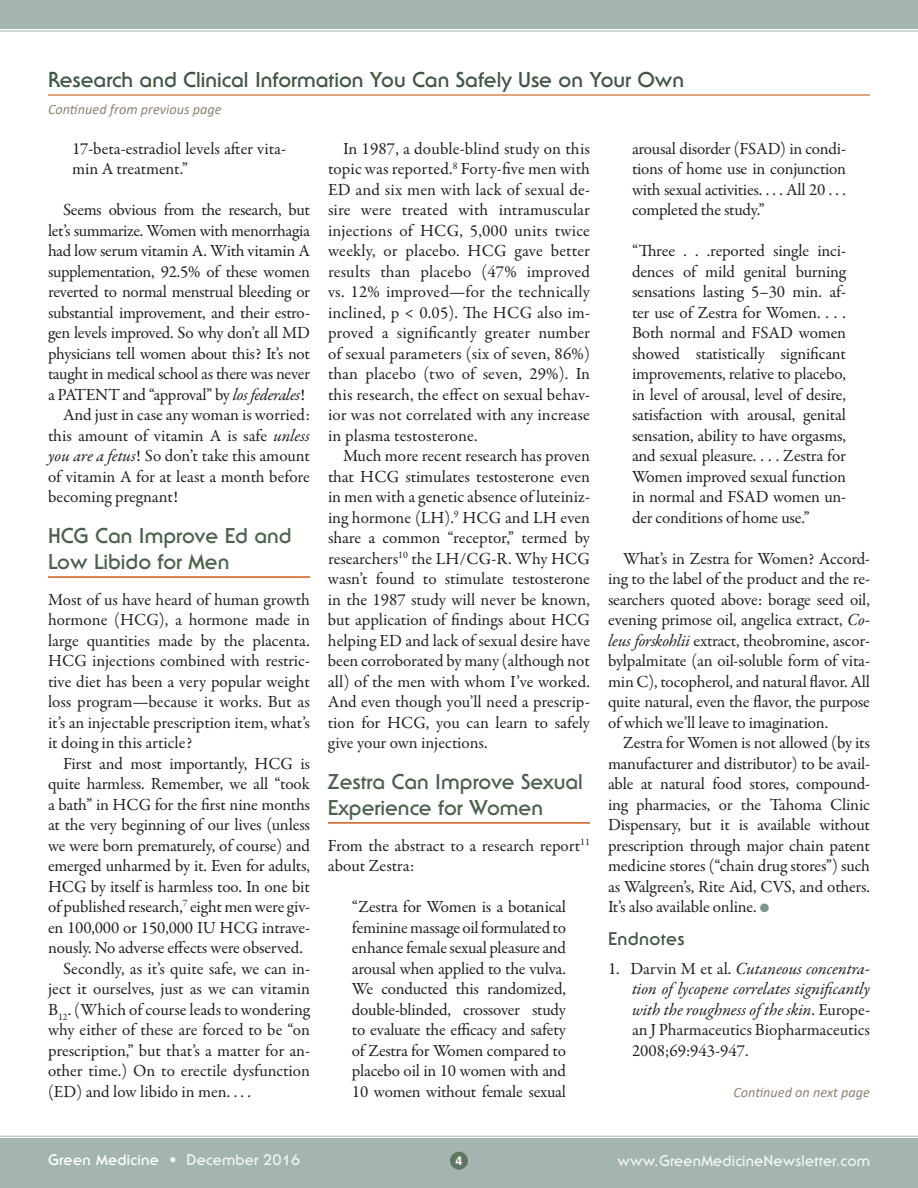
<style>
.page{position:relative;width:918px;height:1188px;background:#fff}
.page>*{position:absolute;margin:0;border:0;box-sizing:border-box;transform-origin:0 0}
.Subhead-1{font:700 21px/25.5px "Serif Gothic Std";color:#4b614c}
.Continuation-header{font:700 21px "Serif Gothic Std";color:#415643}
.Subhead-endnote{font:700 18px "Serif Gothic Std";letter-spacing:.02em;color:#415643}
.Body{font:17.1px/20.5px "Garamond Premr Pro";letter-spacing:-.005em;color:#231f20;text-align:justify}
.Block-indent{font:17.1px/20.5px "Garamond Premr Pro";letter-spacing:-.015em;color:#231f20;text-align:justify}
.Body-no-indent{font:17.1px/20.5px "Garamond Premr Pro";letter-spacing:-.005em;color:#231f20;text-align:justify}
.t1{font:italic 17.1px/20.5px "Garamond Premr Pro";letter-spacing:-.005em;color:#231f20;text-align:justify}
.Website{font:700 15.15px "Serif Gothic Std";letter-spacing:.01em;color:#f3f4f4}
.Green_Medicine{font:700 15px "Serif Gothic Std";letter-spacing:.02em;color:#fff}
.Continuation-line-le{font:italic 14.25px "Calibri";color:#8f8473}
.Continuation-line-ri{font:italic 14.25px "Calibri";color:#8f8473}
.Green_Medicine-2{font:700 13.5px "Calibri";color:#fff}
.s1{font-style:italic}
.s2{color:#7c9390}
.s3{font-style:normal}
.s4{font-size:15.15px;color:#f3f4f4}
.s5{color:#f3f4f4}
</style>
<div class="page">
<svg style="left:0;top:0;width:918px;height:32px;background:#a8b8b5"></svg>
<svg style="left:0;top:1135px;width:918px;height:6px"></svg>
<div style="left:0;top:1141px;width:918px;height:47px;background:#a3b4b1"></div>
<div style="left:450px;top:1152px;width:18px;height:18px;background:#617662;border-radius:50%"></div>
<hr style="left:48px;top:94px;width:822px;height:2px;background:#c85f1d">
<hr style="left:48px;top:576px;width:262px;height:2px;background:#c85f1d">
<hr style="left:328px;top:822px;width:262px;height:2px;background:#c85f1d">
<p class="Continuation-header" style="left:48px;top:67px;width:638px">Research and Clinical Information You Can Safely Use on Your Own</p>
<p class="Continuation-line-le" style="left:48px;top:99px;width:175px">Continued from previous page</p>
<p class="Block-indent" style="left:72px;top:139px;width:216px">17-beta-estradiol levels after vita&shy;min A treatment.”</p>
<p class="Body" style="left:48px;top:200px;width:264px;text-indent:15px">Seems obvious from the research, but let’s summarize. Women with menorrhagia had low serum vitamin A. With vitamin A supplementation, 92.5% of these women reverted to normal menstrual bleeding or substantial improvement, and their estro&shy;gen levels improved. So why don’t all MD physicians tell women about this? It’s not taught in medical school as there was never a PATENT and “approval” by <span class="s1">los federales</span>!</p>
<p class="Body" style="left:48px;top:405px;width:264px;text-indent:15px">And just in case any woman is worried: this amount of vitamin A is safe <span class="s1">unless you are a fetus</span>! So don’t take this amount of vitamin A for at least a month before becoming pregnant!</p>
<p class="Subhead-1" style="left:48px;top:523px;width:245px">HCG Can Improve Ed and<br>Low Libido for Men</p>
<p class="Body-no-indent" style="left:48px;top:589px;width:264px">Most of us have heard of human growth hormone (HCG), a hormone made in large quantities made by the placenta.<br>HCG injections combined with restric&shy;tive diet has been a very popular weight loss program—because it works. But as it’s an injectable prescription item, what’s it doing in this article?</p>
<p class="Body" style="left:48px;top:753px;width:264px;text-indent:15px">First and most importantly, HCG is quite harmless. Remember, we all “took a bath” in HCG for the first nine months at the very beginning of our lives (unless we were born prematurely, of course) and emerged unharmed by it. Even for adults, HCG by itself is harmless too. In one bit of published research,<sup>7</sup> eight men were giv&shy;en 100,000 or 150,000 IU HCG intrave&shy;nously. No adverse effects were observed.</p>
<p class="Body" style="left:48px;top:958px;width:264px;text-indent:15px">Secondly, as it’s quite safe, we can in&shy;ject it ourselves, just as we can vitamin B<sub>12</sub>. (Which of course leads to wondering why either of these are forced to be “on prescription,” but that’s a matter for an&shy;other time.) On to erectile dysfunction (ED) and low libido in men. . . .</p>
<p class="Body" style="left:328px;top:139px;width:264px;text-indent:15px">In 1987, a double-blind study on this topic was reported.<sup>8</sup> Forty-five men with ED and six men with lack of sexual de&shy;sire were treated with intramuscular injections of HCG, 5,000 units twice weekly, or placebo. HCG gave better results than placebo (47% improved vs. 12% improved—for the technically inclined, p &lt; 0.05). The HCG also im&shy;proved a significantly greater number of sexual parameters (six of seven, 86%) than placebo (two of seven, 29%). In this research, the effect on sexual behav&shy;ior was not correlated with any increase in plasma testosterone.</p>
<p class="Body" style="left:328px;top:446px;width:264px;text-indent:15px">Much more recent research has proven that HCG stimulates testosterone even in men with a genetic absence of luteiniz&shy;ing hormone (LH).<sup>9</sup> HCG and LH even share a common “receptor,” termed by researchers<sup>10</sup> the LH/CG-R. Why HCG wasn’t found to stimulate testosterone in the 1987 study will never be known, but application of findings about HCG helping ED and lack of sexual desire have been corroborated by many (although not all) of the men with whom I’ve worked.<br>And even though you’ll need a prescrip&shy;tion for HCG, you can learn to safely give your own injections.</p>
<p class="Subhead-1" style="left:328px;top:769px;width:256px">Zestra Can Improve Sexual<br>Experience for Women</p>
<p class="Body-no-indent" style="left:328px;top:835px;width:264px">From the abstract to a research report<sup>11 </sup>about Zestra:</p>
<p class="Block-indent" style="left:352px;top:897px;width:216px">“Zestra for Women is a botanical feminine massage oil formulated to enhance female sexual pleasure and arousal when applied to the vulva.<br>We conducted this randomized, double-blinded, crossover study to evaluate the efficacy and safety of Zestra for Women compared to placebo oil in 10 women with and 10 women without female sexual</p>
<p class="Block-indent" style="left:632px;top:139px;width:216px">arousal disorder (FSAD) in condi&shy;tions of home use in conjunction with sexual activities. . . . All 20 . . . completed the study.”</p>
<p class="Block-indent" style="left:632px;top:241px;width:216px">“Three . . .reported single inci&shy;dences of mild genital burning sensations lasting 5–30 min. af&shy;ter use of Zestra for Women. . . .<br>Both normal and FSAD women showed statistically significant improvements, relative to placebo, in level of arousal, level of desire, satisfaction with arousal, genital sensation, ability to have orgasms, and sexual pleasure. . . . Zestra for Women improved sexual function in normal and FSAD women un&shy;der conditions of home use.”</p>
<p class="Body" style="left:608px;top:549px;width:264px;text-indent:15px">What’s in Zestra for Women? Accord&shy;ing to the label of the product and the re&shy;searchers quoted above: borage seed oil, evening primose oil, angelica extract, <span class="s1">Co&shy;leus forskohlii</span> extract, theobromine, ascor&shy;bylpalmitate (an oil-soluble form of vita&shy;min C), tocopherol, and natural flavor. All quite natural, even the flavor, the purpose of which we’ll leave to imagination.</p>
<p class="Body" style="left:608px;top:733px;width:264px;text-indent:15px">Zestra for Women is not allowed (by its manufacturer and distributor) to be avail&shy;able at natural food stores, compound&shy;ing pharmacies, or the Tahoma Clinic Dispensary, but it is available without prescription through major chain patent medicine stores (“chain drug stores”) such as Walgreen’s, Rite Aid, CVS, and others.<br>It’s also available online. <span class="s2">●</span></p>
<p class="Subhead-endnote" style="left:608px;top:928px;width:78px">Endnotes</p>
<p class="t1" style="left:632px;top:959px;width:240px;text-indent:-24px"><span class="s3">1. Darvin M et al.</span> Cutaneous concentra&shy;tion of lycopene correlates significantly with the roughness of the skin<span class="s3">. Europe&shy;an J Pharmaceutics Biopharmaceutics 2008;69:943-947.</span></p>
<p class="Continuation-line-ri" style="left:733px;top:1082px;width:138px">Continued on next page</p>
<p class="Green_Medicine" style="left:48px;top:1151px;width:254px">Green Medicine <span class="s4">•</span> <span class="s5">December 2016</span></p>
<p class="Green_Medicine-2" style="left:456px;top:1151px;width:8px">4</p>
<p class="Website" style="left:617px;top:1151px;width:254px">www.GreenMedicineNewsletter.com</p>
</div>
